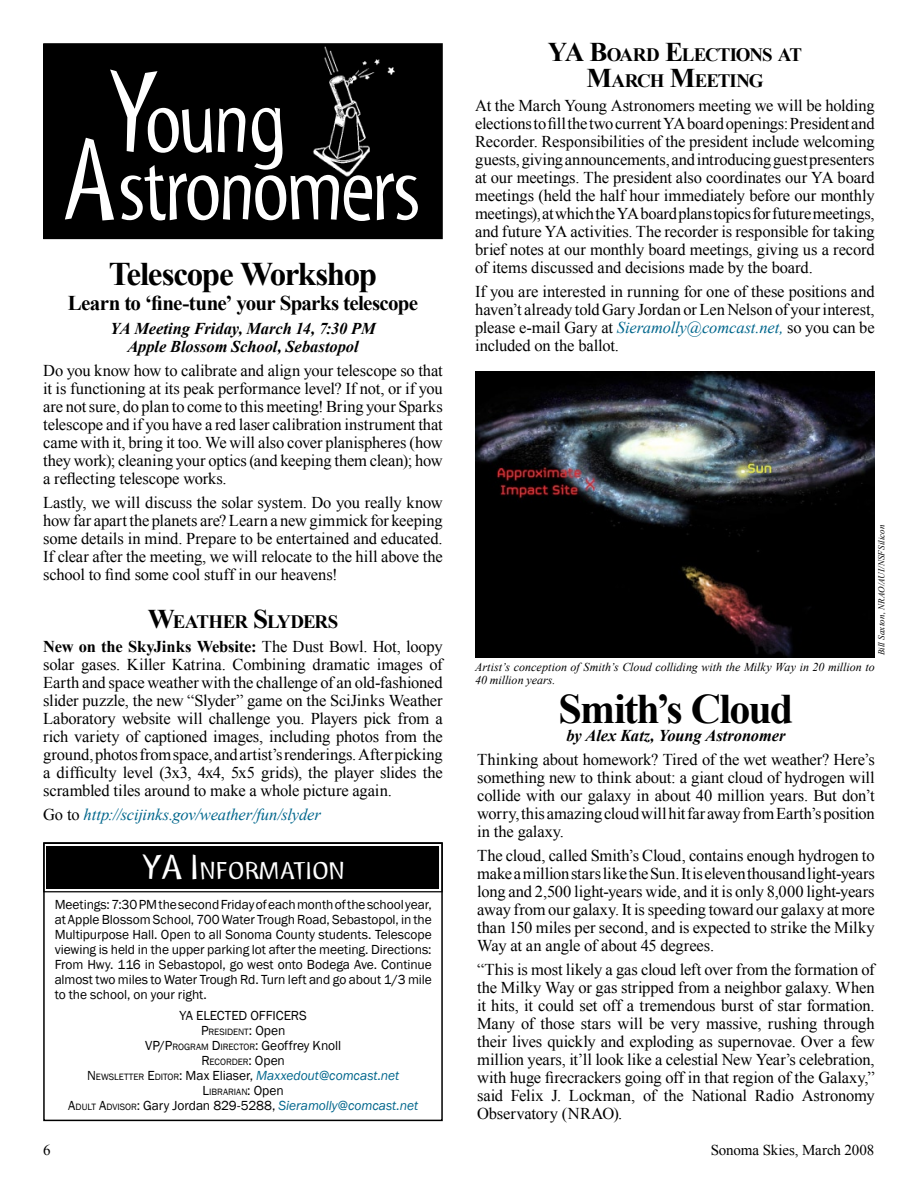
<style>
.page{position:relative;width:918px;height:1188px;background:#fff}
.page>*{position:absolute;margin:0;border:0;box-sizing:border-box;transform-origin:0 0}
.t1{font:90px/67.5px "Myriad Tilt";letter-spacing:-.03em;color:#fff}
.t2{font:700 42px "Times New Roman";letter-spacing:-.04em;color:#000}
.t3{font:700 33px "Times New Roman";letter-spacing:-.04em;color:#000}
.t4{font:25.2px "Myriad Tilt";color:#fff;scale:1.34 1}
.t5{font:700 21px "Times New Roman";letter-spacing:-.035em;color:#000}
.t6{font:700 18.9px/25.5px "Times New Roman";letter-spacing:-.05em;color:#000;text-align:center}
.t7{font:16.5px/18px "Times New Roman";letter-spacing:-.01em;color:#000;text-align:justify}
.t8{font:italic 700 16.5px/18px "Times New Roman";letter-spacing:-.005em;color:#000;text-align:center}
.t9{font:italic 16.5px "Times New Roman";letter-spacing:-.01em;color:#00668c}
.t10{font:15px "Times New Roman";letter-spacing:-.01em;color:#000}
.t11{font:13.5px/15px "Franklin Gothic";letter-spacing:-.005em;color:#000;text-align:justify}
.t12{font:italic 13.5px "Franklin Gothic";letter-spacing:-.005em;color:#00668c}
.t13{font:italic 12px/12.8px "Times New Roman";color:#000}
.t14{font:9.45px/15px "Franklin Gothic";letter-spacing:-.005em;color:#000;text-align:center}
.t15{font:italic 9px "Times New Roman";letter-spacing:.01em;color:#000}
.s1{font-size:120px}
.s2{font-size:27px}
.s3{font-weight:700}
.s4{font-style:normal;color:#000}
.s5{font-size:36px}
.s6{font-size:13.5px}
.s7{font-style:normal;font-size:9.45px;color:#000}
.s8{font-style:italic;color:#00668c}
</style>
<div class="page">
<div style="left:44px;top:44px;width:398px;height:194px;background:#000"></div>
<div style="left:43px;top:43px;width:400px;height:196px;border:2px solid #000"></div>
<img style="left:312px;top:48px;width:83px;height:129px">
<svg style="left:46px;top:846px;width:394px;height:47px;background:#151515"></svg>
<div style="left:47px;top:846px;width:392px;height:43px;border:4px solid #000"></div>
<div style="left:43px;top:842px;width:400px;height:279px;border:2px solid #000"></div>
<img style="left:475px;top:372px;width:400px;height:285px">
<h1 class="t1" style="left:62px;top:90px;width:360px;text-indent:45px"><span class="s1">Y</span>oung<br><span class="s1">A</span>stronomers</h1>
<h3 class="t3" style="left:109px;top:251px;width:270px">Telescope Workshop</h3>
<p class="t5" style="left:68px;top:289px;width:352px">Learn to ‘fine-tune’ your Sparks telescope</p>
<p class="t8" style="left:110px;top:319px;width:267px">YA Meeting Friday, March 14, 7:30 PM<br>Apple Blossom School, Sebastopol</p>
<p class="t7" style="left:43px;top:362px;width:401px">Do you know how to calibrate and align your telescope so that it is functioning at its peak performance level? If not, or if you are not sure, do plan to come to this meeting! Bring your Sparks telescope and if you have a red laser calibration instrument that came with it, bring it too. We will also cover planispheres (how they work); cleaning your optics (and keeping them clean); how a reflecting telescope works.</p>
<p class="t7" style="left:43px;top:494px;width:401px">Lastly, we will discuss the solar system. Do you really know how far apart the planets are? Learn a new gimmick for keeping some details in mind. Prepare to be entertained and educated.<br>If clear after the meeting, we will relocate to the hill above the school to find some cool stuff in our heavens!</p>
<p class="t6" style="left:148px;top:608px;width:190px"><span class="s2">W</span>EATHER <span class="s2">S</span>LYDERS</p>
<p class="t7" style="left:43px;top:637px;width:401px"><span class="s3">New on the SkyJinks Website:</span> The Dust Bowl. Hot, loopy solar gases. Killer Katrina. Combining dramatic images of Earth and space weather with the challenge of an old-fashioned slider puzzle, the new “Slyder” game on the SciJinks Weather Laboratory website will challenge you. Players pick from a rich variety of captioned images, including photos from the ground, photos from space, and artist’s renderings. After picking a difficulty level (3x3, 4x4, 5x5 grids), the player slides the scrambled tiles around to make a whole picture again.</p>
<p class="t9" style="left:43px;top:803px;width:279px"><span class="s4">Go to</span> http://scijinks.gov/weather/fun/slyder</p>
<h3 class="t4" style="left:141px;top:857px;width:154px"><span class="s5">YA I</span>NFORMATION</h3>
<p class="t11" style="left:55px;top:897px;width:379px">Meetings: 7:30 PM the second Friday of each month of the school year, at Apple Blossom School, 700 Water Trough Road, Sebastopol, in the Multipurpose Hall. Open to all Sonoma County students. Telescope viewing is held in the upper parking lot after the meeting. Directions:<br>From Hwy. 116 in Sebastopol, go west onto Bodega Ave. Continue almost two miles to Water Trough Rd. Turn left and go about 1/3 mile to the school, on your right.</p>
<p class="t11" style="left:180px;top:1008px;width:129px">YA ELECTED OFFICERS</p>
<p class="t14" style="left:145px;top:1024px;width:198px"><span class="s6">P</span>RESIDENT<span class="s6">:</span> <span class="s6">Open<br></span><span class="s6">VP/P</span>ROGRAM <span class="s6">D</span> IRECTOR<span class="s6">:</span> <span class="s6">Geoffrey Knoll<br></span><span class="s6">R</span>ECORDER<span class="s6">:</span> <span class="s6">Open</span></p>
<p class="t12" style="left:87px;top:1067px;width:314px"><span class="s4">N</span> <span class="s7">EWSLETTER</span> <span class="s4">E</span> <span class="s7">DITOR</span><span class="s4">:</span> <span class="s4">Max Eliaser,</span> Maxxedout@comcast.net</p>
<p class="t14" style="left:203px;top:1084px;width:83px"><span class="s6">L</span>IBRARIAN<span class="s6">:</span> <span class="s6">Open</span></p>
<p class="t12" style="left:68px;top:1097px;width:351px"><span class="s4">A</span><span class="s7">DULT</span> <span class="s4">A</span><span class="s7">DVISOR</span><span class="s4">:</span> <span class="s4">Gary Jordan 829-5288,</span> Sieramolly@comcast.net</p>
<p class="t6" style="left:548px;top:42px;width:256px"><span class="s2">YA B</span>OARD <span class="s2">E</span>LECTIONS AT<br><span class="s2">M</span>ARCH <span class="s2">M</span>EETING</p>
<p class="t7" style="left:475px;top:96px;width:401px">At the March Young Astronomers meeting we will be holding elections to fill the two current YA board openings: President and Recorder. Responsibilities of the president include welcoming guests, giving announcements, and introducing guest presenters at our meetings. The president also coordinates our YA board meetings (held the half hour immediately before our monthly meetings), at which the YA board plans topics for future meetings, and future YA activities. The recorder is responsible for taking brief notes at our monthly board meetings, giving us a record of items discussed and decisions made by the board.</p>
<p class="t7" style="left:475px;top:282px;width:401px">If you are interested in running for one of these positions and haven’t already told Gary Jordan or Len Nelson of your interest, please e-mail Gary at <span class="s8">Sieramolly@comcast.net,</span> so you can be included on the ballot.</p>
<p class="t15" style="left:875px;top:655px;width:132px;rotate:-90deg">Bill Saxton, NRAO/AUI/NSFSilicon</p>
<p class="t13" style="left:475px;top:661px;width:401px">Artist’s conception of Smith’s Cloud colliding with the Milky Way in 20 million to<br>40 million years.</p>
<h2 class="t2" style="left:559px;top:680px;width:236px">Smith’s Cloud</h2>
<p class="t8" style="left:566px;top:726px;width:221px">by Alex Katz, Young Astronomer</p>
<p class="t7" style="left:477px;top:751px;width:399px">Thinking about homework? Tired of the wet weather? Here’s something new to think about: a giant cloud of hydrogen will collide with our galaxy in about 40 million years. But don’t worry, this amazing cloud will hit far away from Earth’s position in the galaxy.</p>
<p class="t7" style="left:477px;top:847px;width:399px">The cloud, called Smith’s Cloud, contains enough hydrogen to make a million stars like the Sun. It is eleven thousand light-years long and 2,500 light-years wide, and it is only 8,000 light-years away from our galaxy. It is speeding toward our galaxy at more than 150 miles per second, and is expected to strike the Milky Way at an angle of about 45 degrees.</p>
<p class="t7" style="left:477px;top:961px;width:399px">“This is most likely a gas cloud left over from the formation of the Milky Way or gas stripped from a neighbor galaxy. When it hits, it could set off a tremendous burst of star formation.<br>Many of those stars will be very massive, rushing through their lives quickly and exploding as supernovae. Over a few million years, it’ll look like a celestial New Year’s celebration, with huge firecrackers going off in that region of the Galaxy,” said Felix J. Lockman, of the National Radio Astronomy Observatory (NRAO).</p>
<p class="t10" style="left:43px;top:1140px;width:9px">6</p>
<p class="t10" style="left:711px;top:1140px;width:165px">Sonoma Skies, March 2008</p>
</div>
